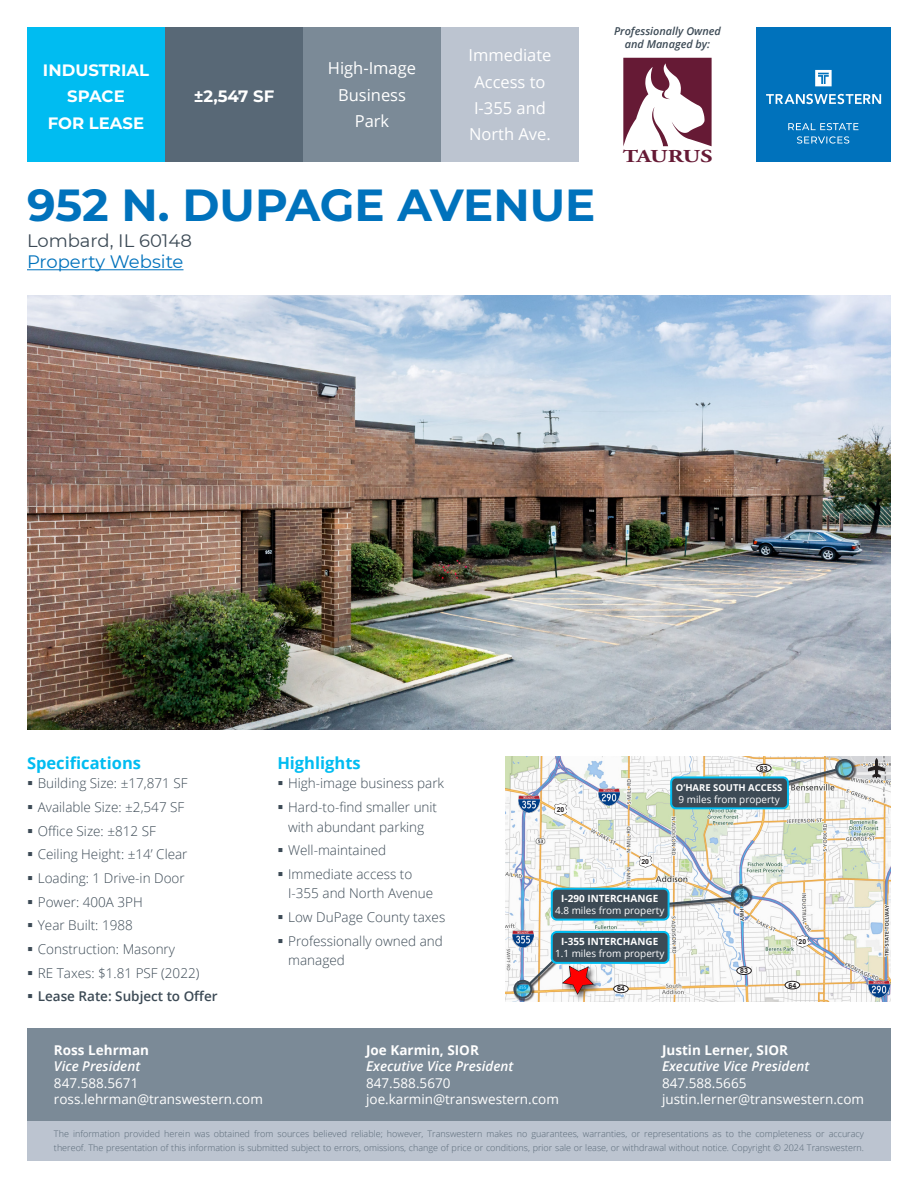
<style>
.page{position:relative;width:918px;height:1188px;background:#fff}
.page>*{position:absolute;margin:0;border:0;box-sizing:border-box;transform-origin:0 0}
.t1{font:700 45px "Montserrat";color:#0072bc}
.t2{font:700 18.15px "Adobe Garamond Pro";letter-spacing:-.035em;color:#661a35;scale:1.31 1}
.t3{font:18px "Montserrat";color:#3c4a55}
.t4{font:18px "Montserrat";color:#0072bc}
.t5{font:16.5px/26.4px "Open Sans";color:#fff;text-align:center}
.t6{font:700 16.5px/26.4px "Montserrat";color:#fff;text-align:center}
.t7{font:700 16.5px "Open Sans";color:#00bcf1}
.t8{font:300 13.5px/19.5px "Open Sans";color:#3c4a55}
.t9{font:13.5px/16.5px "Open Sans";color:#fff}
.t10{font:italic 600 13.5px "Open Sans";color:#fff}
.t11{font:700 13.5px "Open Sans";color:#fff}
.t12{font:600 13.5px "Open Sans";color:#3c4a55}
.t13{font:italic 600 10.95px/13px "Open Sans";color:#3c4a55;text-align:center}
.t14{font:9.9px "Open Sans";color:#fff}
.t15{font:700 9.9px "Open Sans";color:#fff}
.t16{font:700 9.45px "Open Sans";color:#fff}
.t17{font:300 9px/13.5px "Open Sans";color:#586876}
.t18{font:700 7.05px "Arial";color:#231f20}
.t19{font:700 6.9px "Arial";color:#231f20}
</style>
<div class="page">
<div style="left:27px;top:1120px;width:864px;height:41px;background:#bcc4d0"></div>
<div style="left:27px;top:1028px;width:864px;height:92px;background:#7b8a97"></div>
<hr style="left:27px;top:269px;width:157px;height:1px;background:#0072bc">
<div style="left:27px;top:27px;width:138px;height:135px;background:#00bcf1"></div>
<div style="left:165px;top:27px;width:138px;height:135px;background:#586876"></div>
<div style="left:756px;top:27px;width:135px;height:135px;background:#0072bc"></div>
<svg style="left:797px;top:136px;width:52px;height:8px"></svg>
<svg style="left:788px;top:123px;width:70px;height:7px"></svg>
<svg style="left:815px;top:70px;width:17px;height:16px"></svg>
<svg style="left:766px;top:94px;width:115px;height:10px"></svg>
<div style="left:303px;top:27px;width:138px;height:135px;background:#7b8a97"></div>
<div style="left:441px;top:27px;width:138px;height:135px;background:#bcc4d0"></div>
<svg style="left:623px;top:58px;width:89px;height:88px"></svg>
<img style="left:505px;top:756px;width:386px;height:245px">
<div style="left:561px;top:964px;width:41px;height:38px;background:#231f20;opacity:.75"></div>
<svg style="left:555px;top:804px;width:11px;height:12px"></svg>
<svg style="left:639px;top:855px;width:12px;height:13px"></svg>
<svg style="left:796px;top:935px;width:12px;height:12px"></svg>
<div style="left:737px;top:967px;width:14px;height:8px;background:#fff;border-radius:50%"></div>
<div style="left:737px;top:967px;width:15px;height:8px;border:1px solid #231f20;border-radius:50%"></div>
<div style="left:757px;top:764px;width:14px;height:8px;background:#fff;border-radius:50%"></div>
<div style="left:756px;top:764px;width:15px;height:8px;border:1px solid #231f20;border-radius:50%"></div>
<div style="left:785px;top:981px;width:15px;height:8px;background:#fff;border-radius:50%"></div>
<div style="left:785px;top:981px;width:15px;height:8px;border:1px solid #231f20;border-radius:50%"></div>
<div style="left:614px;top:985px;width:14px;height:8px;background:#fff;border-radius:50%"></div>
<div style="left:613px;top:985px;width:15px;height:8px;border:1px solid #231f20;border-radius:50%"></div>
<img style="left:518px;top:795px;width:21px;height:17px">
<img style="left:598px;top:788px;width:22px;height:17px">
<img style="left:868px;top:981px;width:21px;height:17px">
<img style="left:512px;top:930px;width:22px;height:17px">
<svg style="left:868px;top:759px;width:17px;height:18px"></svg>
<div style="left:786px;top:769px;width:53px;height:18px;background:#231f20;opacity:.75"></div>
<svg style="left:783px;top:767px;width:56px;height:18px"></svg>
<div style="left:667px;top:897px;width:69px;height:11px;background:#231f20;opacity:.75"></div>
<svg style="left:670px;top:896px;width:62px;height:11px"></svg>
<div style="left:552px;top:932px;width:117px;height:31px;background:#3c4a55;border-radius:5px"></div>
<div style="left:551px;top:931px;width:119px;height:33px;border:2px solid #00bcf1;border-radius:5px"></div>
<div style="left:552px;top:889px;width:117px;height:31px;background:#3c4a55;border-radius:5px"></div>
<div style="left:551px;top:888px;width:119px;height:33px;border:2px solid #00bcf1;border-radius:5px"></div>
<div style="left:671px;top:777px;width:117px;height:31px;background:#3c4a55;border-radius:5px"></div>
<div style="left:670px;top:776px;width:119px;height:33px;border:2px solid #00bcf1;border-radius:5px"></div>
<div style="left:514px;top:981px;width:21px;height:21px;background:#231f20;opacity:.75"></div>
<div style="left:513px;top:980px;width:19px;height:19px;border:2px solid #3c4a55;border-radius:50%"></div>
<div style="left:732px;top:886px;width:21px;height:21px;background:#231f20;opacity:.75"></div>
<div style="left:731px;top:885px;width:19px;height:19px;border:2px solid #3c4a55;border-radius:50%"></div>
<div style="left:836px;top:760px;width:21px;height:21px;background:#231f20;opacity:.75"></div>
<div style="left:835px;top:759px;width:19px;height:19px;border:2px solid #3c4a55;border-radius:50%"></div>
<img style="left:27px;top:295px;width:864px;height:434px">
<svg style="left:527px;top:950px;width:71px;height:47px"></svg>
<p class="t6" style="left:43px;top:56px;width:108px">INDUSTRIAL<br>SPACE<br>FOR LEASE</p>
<p class="t6" style="left:194px;top:83px;width:82px">±2,547 SF</p>
<p class="t5" style="left:328px;top:55px;width:90px">High-Image<br>Business<br>Park</p>
<p class="t5" style="left:468px;top:42px;width:85px">Immediate<br>Access to<br>I-355 and<br>North Ave.</p>
<h1 class="t1" style="left:27px;top:172px;width:570px">952 N. DUPAGE AVENUE</h1>
<h3 class="t3" style="left:27px;top:228px;width:166px">Lombard, IL 60148</h3>
<h3 class="t4" style="left:27px;top:250px;width:158px">Property Website</h3>
<p class="t13" style="left:614px;top:25px;width:108px">Professionally Owned and Managed by:</p>
<h2 class="t2" style="left:623px;top:145px;width:70px">TAURUS</h2>
<p class="t7" style="left:27px;top:751px;width:116px">Specifications</p>
<p class="t7" style="left:277px;top:751px;width:85px">Highlights</p>
<p class="t18" style="left:760px;top:763px;width:9px">83</p>
<p class="t8" style="left:38px;top:773px;width:151px">Building Size: ±17,871 SF</p>
<p class="t8" style="left:38px;top:797px;width:148px">Available Size: ±2,547 SF</p>
<p class="t8" style="left:38px;top:821px;width:120px">Office Size: ±812 SF</p>
<p class="t8" style="left:38px;top:844px;width:151px">Ceiling Height: ±14’ Clear</p>
<p class="t8" style="left:38px;top:868px;width:148px">Loading: 1 Drive-in Door</p>
<p class="t8" style="left:38px;top:892px;width:107px">Power: 400A 3PH</p>
<p class="t8" style="left:38px;top:915px;width:97px">Year Built: 1988</p>
<p class="t8" style="left:38px;top:939px;width:139px">Construction: Masonry</p>
<p class="t8" style="left:38px;top:963px;width:163px">RE Taxes: $1.81 PSF (2022)</p>
<p class="t12" style="left:38px;top:987px;width:181px">Lease Rate: Subject to Offer</p>
<p class="t11" style="left:54px;top:1040px;width:97px">Ross Lehrman</p>
<p class="t10" style="left:54px;top:1057px;width:88px">Vice President</p>
<p class="t9" style="left:54px;top:1074px;width:210px">847.588.5671 ross.lehrman@transwestern.com</p>
<p class="t8" style="left:288px;top:773px;width:158px">High-image business park</p>
<p class="t8" style="left:288px;top:797px;width:151px">Hard-to-find smaller unit with abundant parking</p>
<p class="t8" style="left:288px;top:840px;width:100px">Well-maintained</p>
<p class="t8" style="left:288px;top:864px;width:146px">Immediate access to<br>I-355 and North Avenue</p>
<p class="t8" style="left:288px;top:907px;width:159px">Low DuPage County taxes</p>
<p class="t8" style="left:288px;top:931px;width:156px">Professionally owned and managed</p>
<p class="t19" style="left:557px;top:805px;width:9px">20</p>
<p class="t16" style="left:676px;top:781px;width:108px">O’HARE SOUTH ACCESS</p>
<p class="t14" style="left:679px;top:792px;width:103px">9 miles from property</p>
<p class="t19" style="left:641px;top:856px;width:9px">20</p>
<p class="t15" style="left:561px;top:891px;width:98px">I-290 INTERCHANGE</p>
<p class="t14" style="left:555px;top:904px;width:111px">4.8 miles from property</p>
<p class="t15" style="left:561px;top:935px;width:98px">I-355 INTERCHANGE</p>
<p class="t14" style="left:555px;top:947px;width:111px">1.1 miles from property</p>
<p class="t18" style="left:617px;top:984px;width:9px">64</p>
<p class="t18" style="left:740px;top:966px;width:9px">83</p>
<p class="t19" style="left:799px;top:936px;width:9px">20</p>
<p class="t18" style="left:788px;top:980px;width:9px">64</p>
<p class="t11" style="left:366px;top:1040px;width:114px">Joe Karmin, SIOR</p>
<p class="t10" style="left:366px;top:1057px;width:149px">Executive Vice President</p>
<p class="t9" style="left:366px;top:1074px;width:194px">847.588.5670 joe.karmin@transwestern.com</p>
<p class="t11" style="left:662px;top:1040px;width:128px">Justin Lerner, SIOR</p>
<p class="t10" style="left:662px;top:1057px;width:149px">Executive Vice President</p>
<p class="t9" style="left:662px;top:1074px;width:204px">847.588.5665 justin.lerner@transwestern.com</p>
<p class="t17" style="left:54px;top:1127px;width:812px">The information provided herein was obtained from sources believed reliable; however, Transwestern makes no guarantees, warranties, or representations as to the completeness or accuracy thereof. The presentation of this information is submitted subject to errors, omissions, change of price or conditions, prior sale or lease, or withdrawal without notice. Copyright © 2024 Transwestern.</p>
</div>
